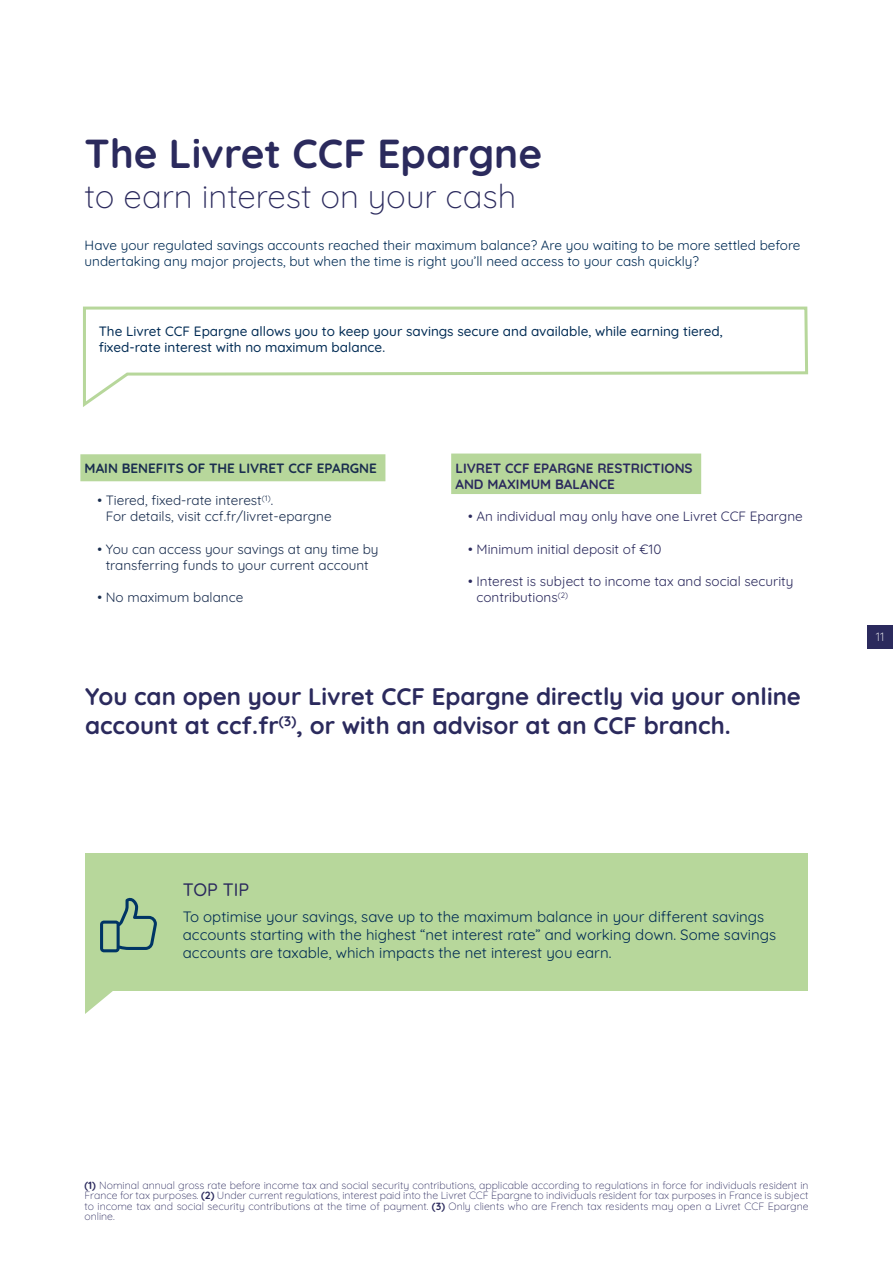
<style>
.page{position:relative;width:893px;height:1263px;background:#fff}
.page>*{position:absolute;margin:0;border:0;box-sizing:border-box;transform-origin:0 0}
.t1{font:700 40.5px "Quicksand";color:#2b2a5d}
.t2{font:300 33px "Quicksand";color:#2b2a5d}
.t3{font:700 24px/28.8px "Quicksand";color:#2b2a5d}
.t4{font:500 18px "Quicksand";color:#2b2a5d}
.t5{font:15px/18px "Quicksand";color:#002b54}
.t6{font:13.5px/16.2px "Quicksand";color:#002b54}
.t7{font:13.5px/16.2px "Quicksand";color:#1a2e4f}
.t8{font:13.5px/16.2px "Quicksand";color:#2b2a5d}
.t9{font:500 13.5px/16.2px "Quicksand";color:#002b54}
.t10{font:700 13.5px/16.2px "Quicksand";color:#2b2a5d}
.t11{font:700 13.5px "Quicksand";color:#1a2e4f}
.t12{font:300 12px "Quicksand";color:#fff}
.t13{font:300 10.5px/10.5px "Quicksand";color:#2b2a5d;text-align:justify}
.s1{font-weight:700}
</style>
<div class="page">
<div style="left:867px;top:625px;width:26px;height:23px;background:#2b2a5d"></div>
<div style="left:80px;top:454px;width:305px;height:27px;background:#b7d79b"></div>
<svg style="left:83px;top:306px;width:726px;height:101px"></svg>
<div style="left:451px;top:453px;width:250px;height:41px;background:#b7d79b"></div>
<div style="left:85px;top:853px;width:722px;height:138px;background:#b7d79b"></div>
<svg style="left:85px;top:991px;width:28px;height:23px"></svg>
<svg style="left:100px;top:898px;width:57px;height:54px"></svg>
<h1 class="t1" style="left:85px;top:122px;width:459px">The Livret CCF Epargne</h1>
<h2 class="t2" style="left:85px;top:170px;width:433px">to earn interest on your cash</h2>
<p class="t6" style="left:85px;top:236px;width:717px">Have your regulated savings accounts reached their maximum balance? Are you waiting to be more settled before undertaking any major projects, but when the time is right you’ll need access to your cash quickly?</p>
<p class="t9" style="left:99px;top:322px;width:626px">The Livret CCF Epargne allows you to keep your savings secure and available, while earning tiered, fixed-rate interest with no maximum balance.</p>
<p class="t11" style="left:85px;top:457px;width:294px">MAIN BENEFITS OF THE LIVRET CCF EPARGNE</p>
<p class="t7" style="left:106px;top:491px;width:227px;text-indent:-8px">• Tiered, fixed-rate interest<sup>(1)</sup>.<br>For details, visit ccf.fr/livret-epargne</p>
<p class="t7" style="left:97px;top:539px;width:283px;text-align:center">• You can access your savings at any time by transferring funds to your current account</p>
<p class="t7" style="left:97px;top:588px;width:147px">• No maximum balance</p>
<p class="t10" style="left:455px;top:458px;width:239px">LIVRET CCF EPARGNE RESTRICTIONS<br>AND MAXIMUM BALANCE</p>
<p class="t8" style="left:468px;top:507px;width:336px">• An individual may only have one Livret CCF Epargne</p>
<p class="t8" style="left:468px;top:539px;width:195px">• Minimum initial deposit of €10</p>
<p class="t8" style="left:476px;top:572px;width:319px;text-indent:-8px">• Interest is subject to income tax and social security contributions<sup>(2)</sup></p>
<h3 class="t3" style="left:85px;top:680px;width:718px">You can open your Livret CCF Epargne directly via your online account at ccf.fr<sup>(3)</sup>, or with an advisor at an CCF branch.</h3>
<h3 class="t4" style="left:183px;top:875px;width:68px">TOP TIP</h3>
<h3 class="t5" style="left:183px;top:907px;width:595px">To optimise your savings, save up to the maximum balance in your different savings accounts starting with the highest “net interest rate” and working down. Some savings accounts are taxable, which impacts the net interest you earn.</h3>
<p class="t12" style="left:876px;top:627px;width:10px">11</p>
<p class="t13" style="left:84px;top:1179px;width:726px"><span class="s1">(1)</span> Nominal annual gross rate before income tax and social security contributions, applicable according to regulations in force for individuals resident in France for tax purposes. <span class="s1">(2)</span> Under current regulations, interest paid into the Livret CCF Epargne to individuals resident for tax purposes in France is subject to income tax and social security contributions at the time of payment. <span class="s1">(3)</span> Only clients who are French tax residents may open a Livret CCF Epargne online.</p>
</div>
